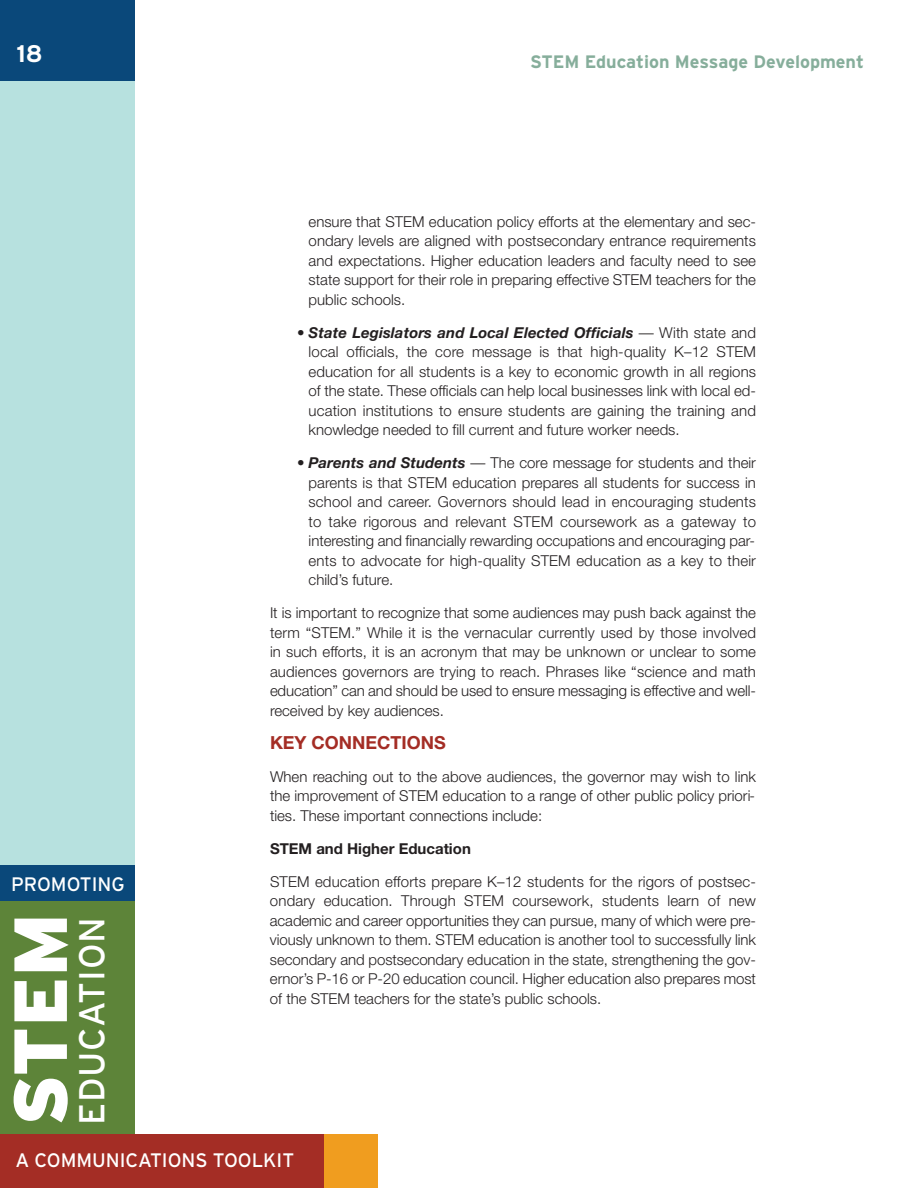
<style>
.page{position:relative;width:918px;height:1188px;background:#fff}
.page>*{position:absolute;margin:0;border:0;box-sizing:border-box;transform-origin:0 0}
.t1{font:900 75px "Interstate";color:#fff}
.t2{font:36px "Interstate";letter-spacing:.025em;color:#fff}
.t3{font:700 24px "Interstate";color:#fff}
.t4{font:19.5px "Interstate";color:#fff}
.t5{font:700 18px "Interstate";color:#86ae9b}
.t6{font:700 18px "Helvetica Neue";color:#a42d25}
.t7{font:300 15px/19.5px "Helvetica Neue";color:#231f20;text-align:justify}
.t8{font:700 15px "Helvetica Neue";color:#231f20}
.s1{font-weight:700;font-style:italic}
</style>
<div class="page">
<div style="left:0;top:895px;width:135px;height:239px;background:#5d8439"></div>
<div style="left:0;top:0;width:135px;height:81px;background:#0a487a"></div>
<div style="left:0;top:1134px;width:324px;height:54px;background:#a42d25"></div>
<div style="left:324px;top:1134px;width:54px;height:54px;background:#f09d1f"></div>
<div style="left:0;top:81px;width:135px;height:791px;background:#b7e1df"></div>
<div style="left:0;top:865px;width:135px;height:36px;background:#0a487a"></div>
<h3 class="t3" style="left:16px;top:40px;width:28px">18</h3>
<h3 class="t4" style="left:11px;top:873px;width:115px">PROMOTING</h3>
<h1 class="t1" style="left:-3px;top:1126px;width:214px;rotate:-90deg">STEM</h1>
<h2 class="t2" style="left:71px;top:1125px;width:210px;rotate:-90deg">EDUCATION</h2>
<p class="t5" style="left:530px;top:52px;width:335px">STEM Education Message Development</p>
<p class="t7" style="left:309px;top:213px;width:449px">ensure that STEM education policy efforts at the elementary and sec&shy;ondary levels are aligned with postsecondary entrance requirements and expectations. Higher education leaders and faculty need to see state support for their role in preparing effective STEM teachers for the public schools.</p>
<p class="t7" style="left:309px;top:324px;width:449px;text-indent:-12px">• <span class="s1">State Legislators and Local Elected Officials</span> — With state and local officials, the core message is that high-quality K–12 STEM education for all students is a key to economic growth in all regions of the state. These officials can help local businesses link with local ed&shy;ucation institutions to ensure students are gaining the training and knowledge needed to fill current and future worker needs.</p>
<p class="t7" style="left:309px;top:455px;width:449px;text-indent:-12px">• <span class="s1">Parents and Students</span> — The core message for students and their parents is that STEM education prepares all students for success in school and career. Governors should lead in encouraging students to take rigorous and relevant STEM coursework as a gateway to interesting and financially rewarding occupations and encouraging par&shy;ents to advocate for high-quality STEM education as a key to their child’s future.</p>
<p class="t7" style="left:270px;top:605px;width:488px">It is important to recognize that some audiences may push back against the term “STEM.” While it is the vernacular currently used by those involved in such efforts, it is an acronym that may be unknown or unclear to some audiences governors are trying to reach. Phrases like “science and math education” can and should be used to ensure messaging is effective and well&shy;received by key audiences.</p>
<p class="t6" style="left:270px;top:736px;width:177px">KEY CONNECTIONS</p>
<p class="t7" style="left:270px;top:768px;width:487px">When reaching out to the above audiences, the governor may wish to link the improvement of STEM education to a range of other public policy priori&shy;ties. These important connections include:</p>
<p class="t8" style="left:270px;top:843px;width:202px">STEM and Higher Education</p>
<p class="t7" style="left:270px;top:873px;width:488px">STEM education efforts prepare K–12 students for the rigors of postsec&shy;ondary education. Through STEM coursework, students learn of new academic and career opportunities they can pursue, many of which were pre&shy;viously unknown to them. STEM education is another tool to successfully link secondary and postsecondary education in the state, strengthening the gov&shy;ernor’s P-16 or P-20 education council. Higher education also prepares most of the STEM teachers for the state’s public schools.</p>
<h3 class="t4" style="left:15px;top:1149px;width:280px">A COMMUNICATIONS TOOLKIT</h3>
</div>
